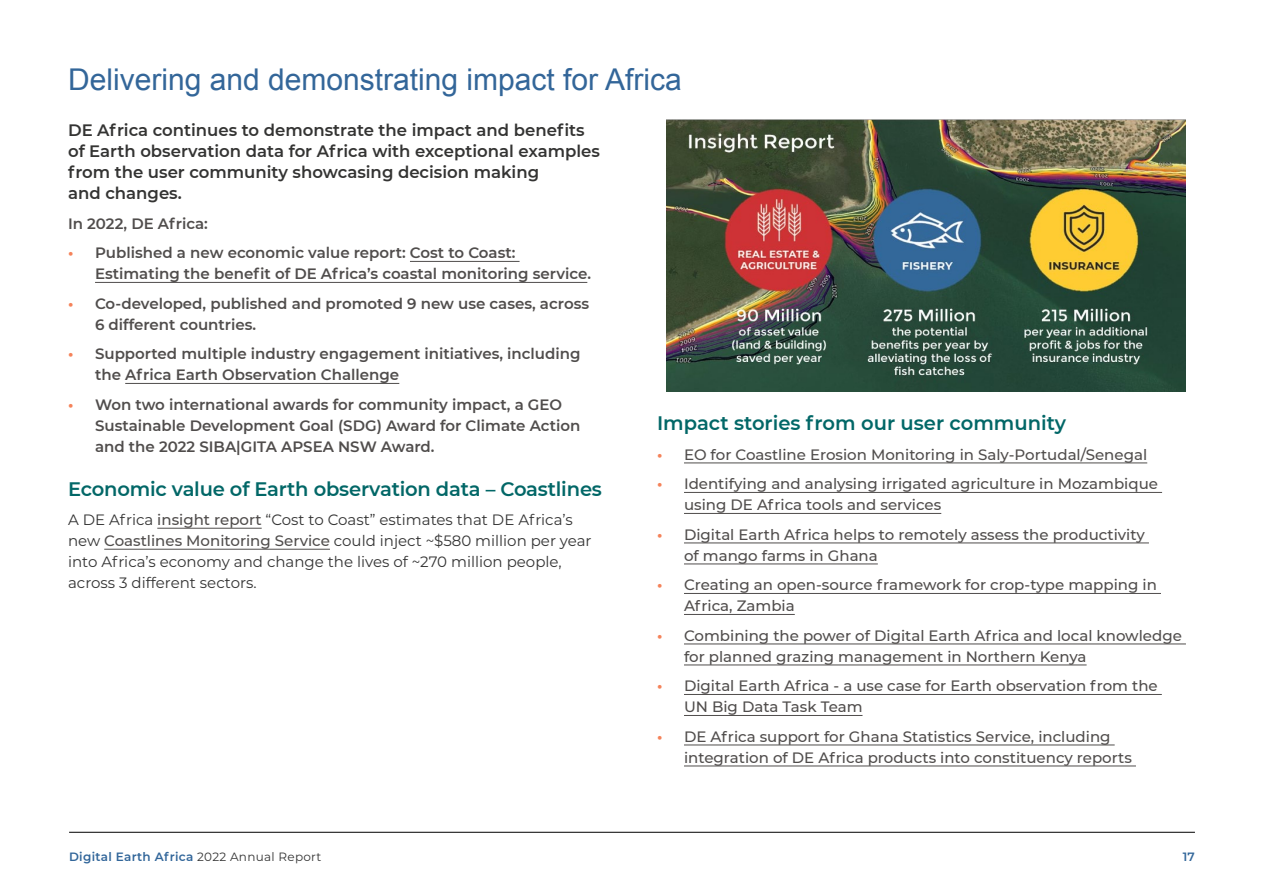
<style>
.page{position:relative;width:1263px;height:893px;background:#fff}
.page>*{position:absolute;margin:0;border:0;box-sizing:border-box;transform-origin:0 0}
.t1{font:30px "Arial";color:#369}
.t2{font:600 19.5px "Montserrat";letter-spacing:-.01em;color:#026767}
.t3{font:600 16.5px/21px "Montserrat";color:#343433}
.t4{font:500 15px/21px "Montserrat";color:#504d4c}
.t5{font:600 15px/21px "Montserrat";color:#504d4c}
.t6{font:15px/21px "Montserrat";color:#333}
.t7{font:600 12px "Montserrat";letter-spacing:.025em;color:#32669a}
.s1{font-weight:700;color:#f5835a}
.s2{font-weight:500;color:#504d4c}
.s3{font-weight:400;color:#333}
</style>
<div class="page">
<hr style="left:69px;top:832px;width:1126px;height:1px;background:#000">
<hr style="left:410px;top:261px;width:109px;height:1px;background:#504d4c">
<hr style="left:95px;top:282px;width:492px;height:1px;background:#504d4c">
<hr style="left:125px;top:383px;width:274px;height:1px;background:#504d4c">
<hr style="left:157px;top:528px;width:105px;height:1px;background:#504d4c">
<hr style="left:104px;top:549px;width:226px;height:1px;background:#504d4c">
<hr style="left:684px;top:463px;width:463px;height:1px;background:#504d4c">
<hr style="left:684px;top:492px;width:478px;height:1px;background:#504d4c">
<hr style="left:684px;top:513px;width:257px;height:1px;background:#504d4c">
<hr style="left:684px;top:543px;width:465px;height:1px;background:#504d4c">
<hr style="left:684px;top:564px;width:194px;height:1px;background:#504d4c">
<hr style="left:684px;top:593px;width:477px;height:1px;background:#504d4c">
<hr style="left:684px;top:614px;width:111px;height:1px;background:#504d4c">
<hr style="left:684px;top:644px;width:502px;height:1px;background:#504d4c">
<hr style="left:684px;top:665px;width:402px;height:1px;background:#504d4c">
<hr style="left:684px;top:694px;width:478px;height:1px;background:#504d4c">
<hr style="left:684px;top:715px;width:178px;height:1px;background:#504d4c">
<hr style="left:684px;top:745px;width:431px;height:1px;background:#504d4c">
<hr style="left:684px;top:766px;width:452px;height:1px;background:#504d4c">
<img style="left:666px;top:120px;width:520px;height:271px">
<h1 class="t1" style="left:68px;top:60px;width:615px">Delivering and demonstrating impact for Africa</h1>
<p class="t3" style="left:68px;top:119px;width:533px">DE Africa continues to demonstrate the impact and benefits of Earth observation data for Africa with exceptional examples from the user community showcasing decision making<br>and changes.</p>
<p class="t5" style="left:68px;top:212px;width:141px">In 2022, DE Africa:</p>
<p class="t5" style="left:95px;top:242px;width:497px;text-indent:-27px"><span class="s1">•</span> Published a new economic value report: Cost to Coast:<br>Estimating the benefit of DE Africa’s coastal monitoring service.</p>
<p class="t5" style="left:95px;top:292px;width:496px;text-indent:-27px"><span class="s1">•</span> Co-developed, published and promoted 9 new use cases, across<br>6 different countries.</p>
<p class="t5" style="left:95px;top:343px;width:487px;text-indent:-27px"><span class="s1">•</span> Supported multiple industry engagement initiatives, including the Africa Earth Observation Challenge</p>
<p class="t5" style="left:95px;top:393px;width:487px;text-indent:-27px"><span class="s1">•</span> Won two international awards for community impact, a GEO<br>Sustainable Development Goal (SDG) Award for Climate Action and the 2022 SIBA|GITA APSEA NSW Award.</p>
<h2 class="t2" style="left:68px;top:475px;width:535px">Economic value of Earth observation data – Coastlines</h2>
<p class="t6" style="left:68px;top:509px;width:525px">A DE Africa <span class="s2">insight report</span> “Cost to Coast” estimates that DE Africa’s new <span class="s2">Coastlines Monitoring Service</span> could inject ~$580 million per year into Africa’s economy and change the lives of ~270 million people, across 3 different sectors.</p>
<h2 class="t2" style="left:657px;top:410px;width:410px">Impact stories from our user community</h2>
<p class="t4" style="left:657px;top:443px;width:492px"><span class="s1">•</span> EO for Coastline Erosion Monitoring in Saly-Portudal/Senegal</p>
<p class="t4" style="left:684px;top:473px;width:475px;text-indent:-27px"><span class="s1">•</span> Identifying and analysing irrigated agriculture in Mozambique using DE Africa tools and services</p>
<p class="t4" style="left:684px;top:523px;width:462px;text-indent:-27px"><span class="s1">•</span> Digital Earth Africa helps to remotely assess the productivity of mango farms in Ghana</p>
<p class="t4" style="left:684px;top:574px;width:474px;text-indent:-27px"><span class="s1">•</span> Creating an open-source framework for crop-type mapping in<br>Africa, Zambia</p>
<p class="t4" style="left:684px;top:624px;width:499px;text-indent:-27px"><span class="s1">•</span> Combining the power of Digital Earth Africa and local knowledge for planned grazing management in Northern Kenya</p>
<p class="t4" style="left:684px;top:675px;width:475px;text-indent:-27px"><span class="s1">•</span> Digital Earth Africa - a use case for Earth observation from the<br>UN Big Data Task Team</p>
<p class="t4" style="left:684px;top:725px;width:449px;text-indent:-27px"><span class="s1">•</span> DE Africa support for Ghana Statistics Service, including integration of DE Africa products into constituency reports</p>
<p class="t7" style="left:69px;top:848px;width:254px">Digital Earth Africa <span class="s3">2022 Annual Report</span></p>
<p class="t7" style="left:1183px;top:848px;width:14px">17</p>
</div>
